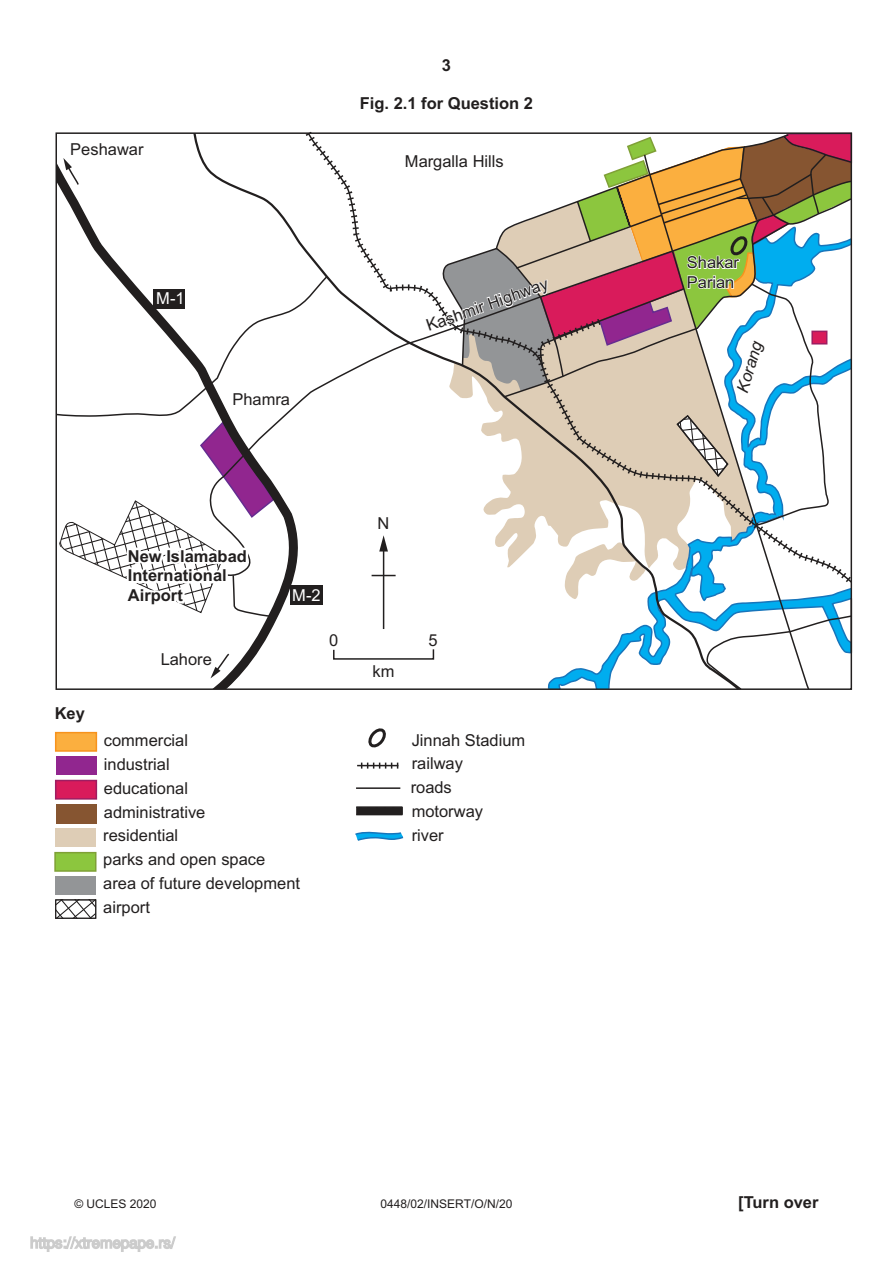
<style>
.page{position:relative;width:893px;height:1263px;background:#fff}
.page>*{position:absolute;margin:0;border:0;box-sizing:border-box;transform-origin:0 0}
.t1{font:16.5px/24px "Arial";color:#221f1f}
.t2{font:700 16.5px/19.8px "Arial";color:#221f1f}
.t3{font:16.5px "Arial";color:#fff}
.t4{font:italic 16.5px "Arial";color:#221f1f}
.t5{font:12px "Arial";color:#221f1f}
</style>
<div class="page">
<div style="left:356px;top:806px;width:46px;height:9px;background:#737171"></div>
<div style="left:56px;top:733px;width:40px;height:18px;background:#fbaf3f"></div>
<div style="left:55px;top:732px;width:42px;height:20px;border:1px solid #f7931d"></div>
<div style="left:55px;top:828px;width:41px;height:19px;background:#decdb6"></div>
<div style="left:55px;top:876px;width:41px;height:19px;background:#939597"></div>
<div style="left:56px;top:805px;width:40px;height:18px;background:#865531"></div>
<div style="left:56px;top:780px;width:40px;height:19px;background:#d91b5b"></div>
<div style="left:55px;top:780px;width:42px;height:20px;border:1px solid #9e1e62"></div>
<div style="left:56px;top:756px;width:40px;height:19px;background:#91268f"></div>
<div style="left:55px;top:853px;width:41px;height:18px;background:#8cc63e"></div>
<div style="left:54px;top:852px;width:42px;height:20px;border:1px solid #7fa036"></div>
<svg style="left:57px;top:901px;width:37px;height:16px"></svg>
<div style="left:55px;top:899px;width:41px;height:20px;border:1px solid #221f1f"></div>
<hr style="left:356px;top:787px;width:44px;height:2px;background:#221f1f">
<div style="left:356px;top:807px;width:46px;height:8px;background:#221f1f"></div>
<svg style="left:357px;top:763px;width:41px;height:5px"></svg>
<svg style="left:355px;top:831px;width:49px;height:10px"></svg>
<svg style="left:57px;top:158px;width:70px;height:117px"></svg>
<svg style="left:193px;top:134px;width:363px;height:554px"></svg>
<svg style="left:556px;top:591px;width:297px;height:99px"></svg>
<svg style="left:368px;top:728px;width:18px;height:19px"></svg>
<svg style="left:205px;top:180px;width:97px;height:95px"></svg>
<hr style="left:851px;top:598px;width:1px;height:55px;background:#221f1f">
<svg style="left:302px;top:132px;width:551px;height:459px"></svg>
<svg style="left:424px;top:132px;width:429px;height:369px"></svg>
<svg style="left:55px;top:275px;width:273px;height:343px"></svg>
<svg style="left:30px;top:1236px;width:146px;height:16px"></svg>
<p class="t2" style="left:442px;top:57px;width:11px">3</p>
<p class="t1" style="left:70px;top:138px;width:75px">Peshawar</p>
<p class="t3" style="left:156px;top:292px;width:30px">M-1</p>
<p class="t1" style="left:232px;top:389px;width:59px">Phamra</p>
<p class="t2" style="left:360px;top:95px;width:175px">Fig. 2.1 for Question 2</p>
<p class="t1" style="left:405px;top:151px;width:100px">Margalla Hills</p>
<p class="t1" style="left:423px;top:316px;width:130px;rotate:-20deg">Kashmir Highway</p>
<p class="t2" style="left:55px;top:705px;width:32px">Key</p>
<p class="t2" style="left:128px;top:547px;width:120px">New Islamabad<br>International<br>Airport</p>
<p class="t1" style="left:161px;top:649px;width:53px">Lahore</p>
<p class="t1" style="left:378px;top:513px;width:13px">N</p>
<p class="t3" style="left:292px;top:589px;width:30px">M-2</p>
<p class="t1" style="left:329px;top:630px;width:11px">0</p>
<p class="t1" style="left:428px;top:630px;width:11px">5</p>
<p class="t1" style="left:373px;top:661px;width:23px">km</p>
<p class="t1" style="left:104px;top:730px;width:86px">commercial</p>
<p class="t1" style="left:104px;top:753px;width:67px">industrial</p>
<p class="t1" style="left:104px;top:777px;width:86px">educational</p>
<p class="t1" style="left:104px;top:801px;width:103px">administrative</p>
<p class="t1" style="left:103px;top:825px;width:77px">residential</p>
<p class="t1" style="left:103px;top:849px;width:164px">parks and open space</p>
<p class="t1" style="left:103px;top:872px;width:198px">area of future development airport</p>
<p class="t1" style="left:412px;top:729px;width:115px">Jinnah Stadium</p>
<p class="t1" style="left:412px;top:753px;width:53px">railway</p>
<p class="t1" style="left:411px;top:777px;width:74px">roads motorway river</p>
<p class="t1" style="left:687px;top:254px;width:54px;line-height:19.8px">Shakar<br>Parian</p>
<p class="t4" style="left:736px;top:390px;width:55px;rotate:-73deg">Korang</p>
<p class="t5" style="left:74px;top:1196px;width:84px">© UCLES 2020</p>
<p class="t2" style="left:738px;top:1193px;width:82px">[Turn over</p>
<p class="t5" style="left:381px;top:1196px;width:133px">0448/02/INSERT/O/N/20</p>
</div>
